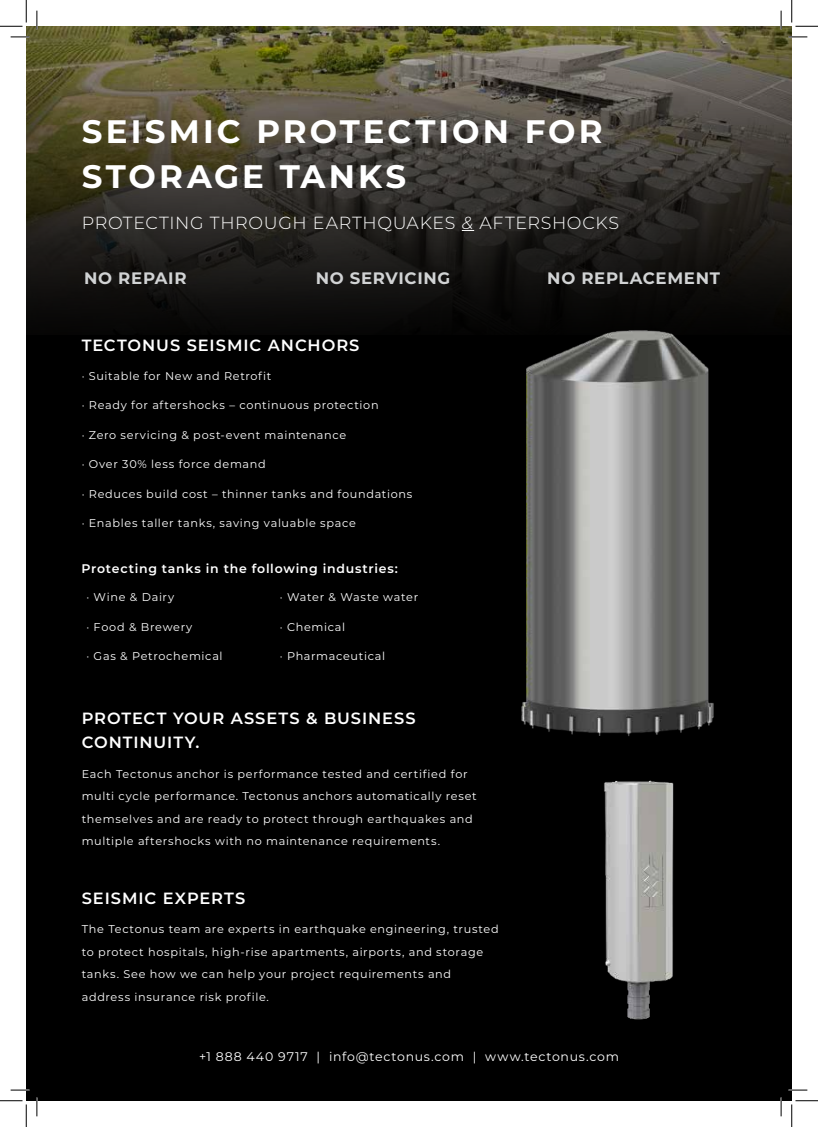
<style>
.page{position:relative;width:818px;height:1127px;background:#fff}
.page>*{position:absolute;margin:0;border:0;box-sizing:border-box;transform-origin:0 0}
.t1{font:700 32.5px/45px "Montserrat";letter-spacing:.095em;color:#fff}
.t2{font:300 17.5px "Montserrat";letter-spacing:.04em;color:#fff}
.t3{font:700 16.62px "Montserrat";letter-spacing:.04em;color:#d1d3d4}
.t4{font:600 16.25px/24.5px "Montserrat";letter-spacing:.055em;color:#fff}
.t5{font:12.5px "Montserrat";letter-spacing:.06em;color:#fff}
.t6{font:600 12.5px "Montserrat";letter-spacing:.06em;color:#fff}
.t7{font:11.25px/22.5px "Montserrat";letter-spacing:.06em;color:#fff}
.s1{font-style:italic}
</style>
<div class="page">
<svg style="left:26px;top:26px;width:766px;height:309px;background:#3b372b"></svg>
<div style="left:26px;top:335px;width:766px;height:765px;background:#000"></div>
<img style="left:604px;top:780px;width:70px;height:240px">
<img style="left:419px;top:317px;width:350px;height:419px">
<svg style="left:462px;top:230px;width:12px;height:1px"></svg>
<svg style="left:11px;top:36px;width:18px;height:2px"></svg>
<svg style="left:788px;top:36px;width:19px;height:2px"></svg>
<svg style="left:11px;top:1089px;width:18px;height:1px"></svg>
<svg style="left:788px;top:1089px;width:19px;height:1px"></svg>
<svg style="left:36px;top:11px;width:2px;height:18px"></svg>
<svg style="left:36px;top:1097px;width:2px;height:18px"></svg>
<svg style="left:780px;top:11px;width:2px;height:18px"></svg>
<svg style="left:780px;top:1097px;width:2px;height:18px"></svg>
<svg style="left:0;top:0;width:27px;height:27px"></svg>
<svg style="left:0;top:1100px;width:27px;height:26px"></svg>
<svg style="left:791px;top:0;width:27px;height:27px"></svg>
<svg style="left:791px;top:1100px;width:27px;height:26px"></svg>
<h1 class="t1" style="left:82px;top:107px;width:522px">SEISMIC PROTECTION FOR<br>STORAGE TANKS</h1>
<h2 class="t2" style="left:82px;top:210px;width:539px">PROTECTING THROUGH EARTHQUAKES <span class="s1">&amp;</span> AFTERSHOCKS</h2>
<h3 class="t3" style="left:84px;top:266px;width:104px">NO REPAIR</h3>
<h3 class="t3" style="left:316px;top:266px;width:136px">NO SERVICING</h3>
<h3 class="t3" style="left:547px;top:266px;width:174px">NO REPLACEMENT</h3>
<h3 class="t4" style="left:82px;top:332px;width:279px">TECTONUS SEISMIC ANCHORS</h3>
<p class="t7" style="left:82px;top:364px;width:191px">· Suitable for New and Retrofit</p>
<p class="t7" style="left:82px;top:393px;width:298px">· Ready for aftershocks – continuous protection</p>
<p class="t7" style="left:82px;top:423px;width:266px">· Zero servicing &amp; post-event maintenance</p>
<p class="t7" style="left:82px;top:452px;width:186px">· Over 30% less force demand</p>
<p class="t7" style="left:82px;top:482px;width:332px">· Reduces build cost – thinner tanks and foundations</p>
<p class="t7" style="left:82px;top:511px;width:276px">· Enables taller tanks, saving valuable space</p>
<p class="t6" style="left:82px;top:560px;width:318px">Protecting tanks in the following industries:</p>
<p class="t7" style="left:87px;top:585px;width:89px">· Wine &amp; Dairy</p>
<p class="t7" style="left:87px;top:614px;width:107px">· Food &amp; Brewery</p>
<p class="t7" style="left:87px;top:644px;width:138px">· Gas &amp; Petrochemical</p>
<p class="t7" style="left:280px;top:585px;width:140px">· Water &amp; Waste water</p>
<p class="t7" style="left:280px;top:614px;width:67px">· Chemical</p>
<p class="t7" style="left:280px;top:644px;width:107px">· Pharmaceutical</p>
<h3 class="t4" style="left:82px;top:704px;width:335px">PROTECT YOUR ASSETS &amp; BUSINESS<br>CONTINUITY.</h3>
<p class="t7" style="left:82px;top:761px;width:396px">Each Tectonus anchor is performance tested and certified for multi cycle performance. Tectonus anchors automatically reset themselves and are ready to protect through earthquakes and multiple aftershocks with no maintenance requirements.</p>
<h3 class="t4" style="left:82px;top:885px;width:165px">SEISMIC EXPERTS</h3>
<p class="t7" style="left:82px;top:917px;width:419px">The Tectonus team are experts in earthquake engineering, trusted to protect hospitals, high-rise apartments, airports, and storage tanks. See how we can help your project requirements and address insurance risk profile.</p>
<p class="t5" style="left:199px;top:1047px;width:421px">+1 888 440 9717 | info@tectonus.com | www.tectonus.com</p>
</div>
